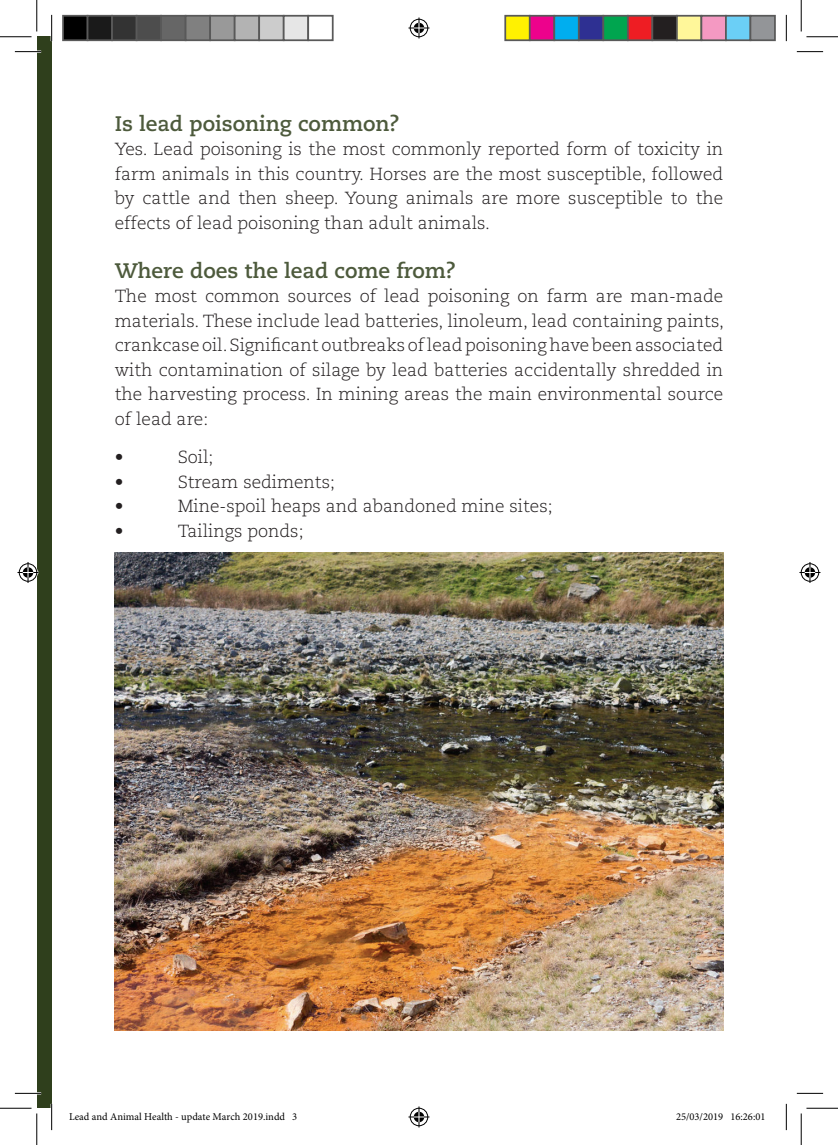
<style>
.page{position:relative;width:838px;height:1145px;background:#fff}
.page>*{position:absolute;margin:0;border:0;box-sizing:border-box;transform-origin:0 0}
.t1{font:700 21px "Caecilia LT Std";color:#4d5a3c}
.t2{font:300 17.5px/24.5px "Caecilia LT Std";color:#231f20;text-align:justify}
.t3{font:10.5px "Minion Pro";color:#000}
</style>
<div class="page">
<div style="left:37px;top:37px;width:15px;height:1071px;background:#2f3f1c"></div>
<img style="left:115px;top:553px;width:608px;height:477px">
<hr style="left:15px;top:51px;width:26px;height:2px;background:#fff">
<hr style="left:15px;top:1092px;width:26px;height:2px;background:#fff">
<svg style="left:15px;top:51px;width:26px;height:1px"></svg>
<svg style="left:796px;top:51px;width:27px;height:1px"></svg>
<svg style="left:15px;top:1093px;width:26px;height:1px"></svg>
<svg style="left:796px;top:1093px;width:27px;height:1px"></svg>
<svg style="left:51px;top:15px;width:1px;height:26px"></svg>
<svg style="left:51px;top:1104px;width:1px;height:26px"></svg>
<svg style="left:786px;top:15px;width:1px;height:26px"></svg>
<svg style="left:786px;top:1104px;width:1px;height:26px"></svg>
<hr style="left:0;top:36px;width:32px;height:1px;background:#000">
<hr style="left:806px;top:36px;width:31px;height:1px;background:#000">
<hr style="left:0;top:1108px;width:32px;height:1px;background:#000">
<hr style="left:806px;top:1108px;width:31px;height:1px;background:#000">
<hr style="left:36px;top:0;width:1px;height:31px;background:#000">
<hr style="left:36px;top:1113px;width:1px;height:32px;background:#000">
<hr style="left:800px;top:0;width:1px;height:31px;background:#000">
<hr style="left:800px;top:1113px;width:1px;height:32px;background:#000">
<svg style="left:408px;top:18px;width:21px;height:21px"></svg>
<svg style="left:408px;top:1106px;width:21px;height:21px"></svg>
<svg style="left:18px;top:562px;width:21px;height:21px"></svg>
<svg style="left:799px;top:562px;width:21px;height:21px"></svg>
<div style="left:63px;top:16px;width:25px;height:24px;background:#000"></div>
<div style="left:62px;top:15px;width:26px;height:26px;border:2px solid #595959"></div>
<div style="left:88px;top:16px;width:24px;height:24px;background:#1a1a1a"></div>
<div style="left:87px;top:15px;width:26px;height:26px;border:2px solid #595959"></div>
<div style="left:112px;top:16px;width:25px;height:24px;background:#333"></div>
<div style="left:111px;top:15px;width:26px;height:26px;border:2px solid #595959"></div>
<div style="left:137px;top:16px;width:24px;height:24px;background:#4d4d4d"></div>
<div style="left:136px;top:15px;width:26px;height:26px;border:2px solid #595959"></div>
<div style="left:161px;top:16px;width:25px;height:24px;background:#666"></div>
<div style="left:160px;top:15px;width:26px;height:26px;border:2px solid #595959"></div>
<div style="left:186px;top:16px;width:24px;height:24px;background:#808080"></div>
<div style="left:185px;top:15px;width:26px;height:26px;border:2px solid #595959"></div>
<div style="left:210px;top:16px;width:25px;height:24px;background:#999"></div>
<div style="left:209px;top:15px;width:26px;height:26px;border:2px solid #595959"></div>
<div style="left:235px;top:16px;width:24px;height:24px;background:#b3b3b3"></div>
<div style="left:234px;top:15px;width:26px;height:26px;border:2px solid #595959"></div>
<div style="left:259px;top:16px;width:25px;height:24px;background:#ccc"></div>
<div style="left:258px;top:15px;width:26px;height:26px;border:2px solid #595959"></div>
<div style="left:284px;top:16px;width:24px;height:24px;background:#e6e6e6"></div>
<div style="left:283px;top:15px;width:26px;height:26px;border:2px solid #595959"></div>
<div style="left:307px;top:15px;width:26px;height:26px;border:2px solid #595959"></div>
<div style="left:505px;top:16px;width:24px;height:24px;background:#fff101"></div>
<div style="left:504px;top:15px;width:26px;height:26px;border:2px solid #595959"></div>
<div style="left:529px;top:16px;width:25px;height:24px;background:#ed028c"></div>
<div style="left:529px;top:15px;width:26px;height:26px;border:2px solid #595959"></div>
<div style="left:554px;top:16px;width:24px;height:24px;background:#00aeef"></div>
<div style="left:553px;top:15px;width:26px;height:26px;border:2px solid #595959"></div>
<div style="left:578px;top:16px;width:25px;height:24px;background:#2e3092"></div>
<div style="left:578px;top:15px;width:26px;height:26px;border:2px solid #595959"></div>
<div style="left:603px;top:16px;width:24px;height:24px;background:#00a54f"></div>
<div style="left:602px;top:15px;width:26px;height:26px;border:2px solid #595959"></div>
<div style="left:627px;top:16px;width:25px;height:24px;background:#ee1d23"></div>
<div style="left:627px;top:15px;width:26px;height:26px;border:2px solid #595959"></div>
<div style="left:652px;top:16px;width:24px;height:24px;background:#231f20"></div>
<div style="left:651px;top:15px;width:26px;height:26px;border:2px solid #595959"></div>
<div style="left:676px;top:16px;width:25px;height:24px;background:#fff79a"></div>
<div style="left:676px;top:15px;width:26px;height:26px;border:2px solid #595959"></div>
<div style="left:701px;top:16px;width:24px;height:24px;background:#f499c2"></div>
<div style="left:700px;top:15px;width:26px;height:26px;border:2px solid #595959"></div>
<div style="left:725px;top:16px;width:25px;height:24px;background:#6bcff6"></div>
<div style="left:725px;top:15px;width:26px;height:26px;border:2px solid #595959"></div>
<div style="left:750px;top:16px;width:24px;height:24px;background:#939598"></div>
<div style="left:749px;top:15px;width:26px;height:26px;border:2px solid #595959"></div>
<p class="t1" style="left:115px;top:111px;width:286px">Is lead poisoning common?</p>
<p class="t2" style="left:115px;top:137px;width:610px">Yes. Lead poisoning is the most commonly reported form of toxicity in farm animals in this country. Horses are the most susceptible, followed by cattle and then sheep. Young animals are more susceptible to the effects of lead poisoning than adult animals.</p>
<p class="t1" style="left:115px;top:258px;width:343px">Where does the lead come from?</p>
<p class="t2" style="left:115px;top:284px;width:610px">The most common sources of lead poisoning on farm are man-made materials. These include lead batteries, linoleum, lead containing paints, crankcase oil. Significant outbreaks of lead poisoning have been associated with contamination of silage by lead batteries accidentally shredded in the harvesting process. In mining areas the main environmental source of lead are:</p>
<p class="t2" style="left:115px;top:445px;width:10px">•</p>
<p class="t2" style="left:178px;top:445px;width:37px">Soil;</p>
<p class="t2" style="left:115px;top:470px;width:10px">•</p>
<p class="t2" style="left:178px;top:470px;width:159px">Stream sediments;</p>
<p class="t2" style="left:115px;top:494px;width:10px">•</p>
<p class="t2" style="left:178px;top:494px;width:376px">Mine-spoil heaps and abandoned mine sites;</p>
<p class="t2" style="left:115px;top:519px;width:10px">•</p>
<p class="t2" style="left:178px;top:519px;width:127px">Tailings ponds;</p>
<p class="t3" style="left:69px;top:1109px;width:230px">Lead and Animal Health - update March 2019.indd 3</p>
<p class="t3" style="left:676px;top:1109px;width:91px">25/03/2019 16:26:01</p>
</div>
